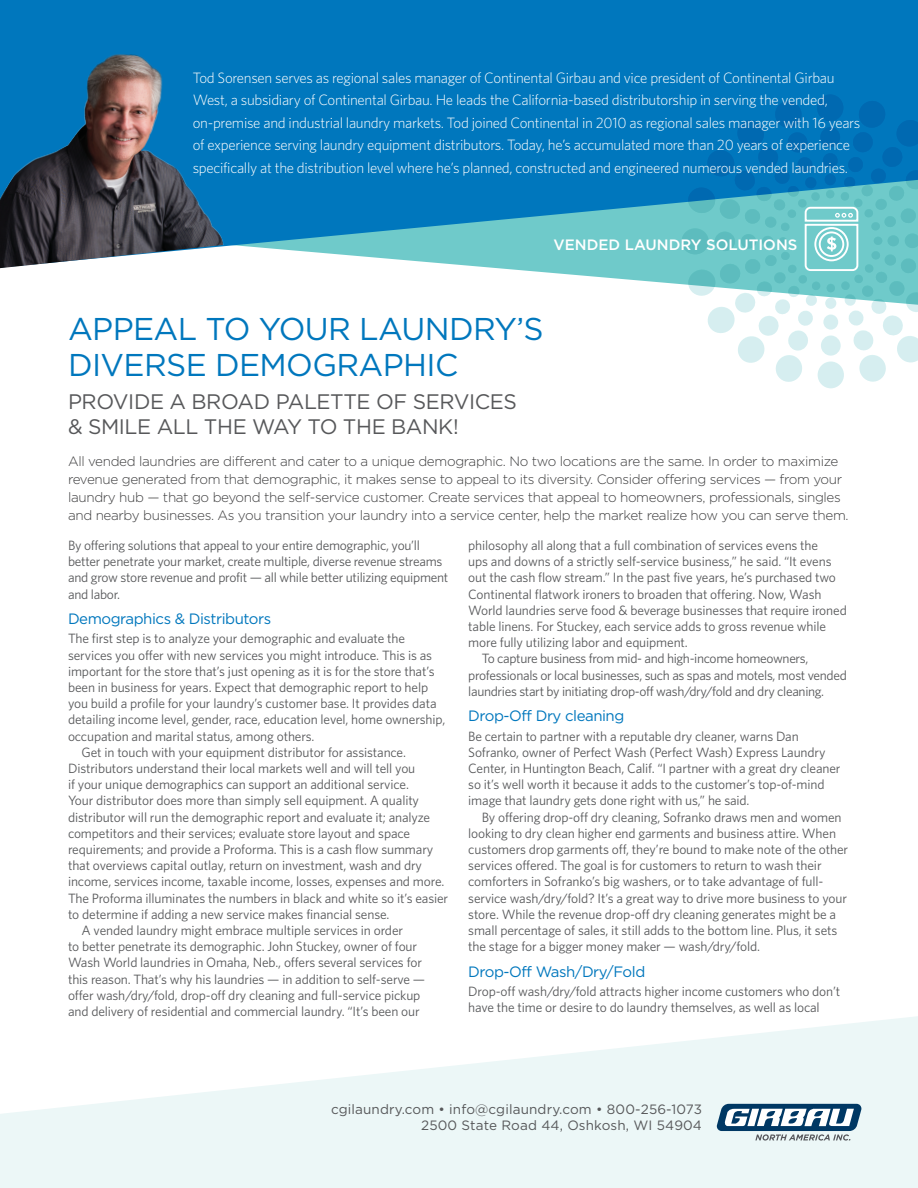
<style>
.page{position:relative;width:918px;height:1188px;background:#fff}
.page>*{position:absolute;margin:0;border:0;box-sizing:border-box;transform-origin:0 0}
.Headline{font:31.5px/36px "Gotham";letter-spacing:-.02em;color:#0077bd}
.Headline2{font:21px/25.5px "Gotham";letter-spacing:-.02em;color:#57585a}
.Biography{font:300 15px/22.5px "Whitney";letter-spacing:-.02em;color:#fff}
.subhead-body_copy{font:15px "Gotham";letter-spacing:-.03em;color:#0077bd}
.t1{font:500 15px "Gotham";color:#fff}
.body_copy-indent{font:13.5px/16.2px "Whitney";letter-spacing:-.01em;color:#57585a}
.body_copy-no_indent{font:13.5px/16.2px "Whitney";letter-spacing:-.01em;color:#57585a}
.Text_-_1st_paragraph{font:300 13.5px/18px "Gotham";letter-spacing:-.025em;color:#3e3e3f}
.Address_Copy{font:13.5px "Gotham";letter-spacing:.01em;color:#57585a}
</style>
<div class="page">
<svg style="left:496px;top:268px;width:186px;height:17px"></svg>
<svg style="left:0;top:0;width:918px;height:268px;background:#1183bf"></svg>
<svg style="left:0;top:1016px;width:918px;height:172px;fill:#ecf7f7"></svg>
<svg style="left:717px;top:1104px;width:144px;height:37px"></svg>
<img style="left:0;top:18px;width:236px;height:250px">
<svg style="left:682px;top:94px;width:236px;height:294px"></svg>
<p class="Biography" style="left:193px;top:66px;width:669px">Tod Sorensen serves as regional sales manager of Continental Girbau and vice president of Continental Girbau West, a subsidiary of Continental Girbau. He leads the California-based distributorship in serving the vended, on-premise and industrial laundry markets. Tod joined Continental in 2010 as regional sales manager with 16 years of experience serving laundry equipment distributors. Today, he’s accumulated more than 20 years of experience specifically at the distribution level where he’s planned, constructed and engineered numerous vended laundries.</p>
<p class="t1" style="left:554px;top:236px;width:245px">VENDED LAUNDRY SOLUTIONS</p>
<p class="Headline" style="left:68px;top:311px;width:477px">APPEAL TO YOUR LAUNDRY’S<br>DIVERSE DEMOGRAPHIC</p>
<p class="Headline2" style="left:68px;top:388px;width:450px">PROVIDE A BROAD PALETTE OF SERVICES &amp; SMILE ALL THE WAY TO THE BANK!</p>
<p class="Text_-_1st_paragraph" style="left:68px;top:452px;width:782px">All vended laundries are different and cater to a unique demographic. No two locations are the same. In order to maximize revenue generated from that demographic, it makes sense to appeal to its diversity. Consider offering services — from your laundry hub — that go beyond the self-service customer. Create services that appeal to homeowners, professionals, singles and nearby businesses. As you transition your laundry into a service center, help the market realize how you can serve them.</p>
<p class="body_copy-no_indent" style="left:68px;top:537px;width:382px">By offering solutions that appeal to your entire demographic, you’ll better penetrate your market, create multiple, diverse revenue streams and grow store revenue and profit — all while better utilizing equipment and labor.</p>
<p class="subhead-body_copy" style="left:68px;top:611px;width:205px">Demographics &amp; Distributors</p>
<p class="body_copy-no_indent" style="left:68px;top:630px;width:379px">The first step is to analyze your demographic and evaluate the services you offer with new services you might introduce. This is as important for the store that’s just opening as it is for the store that’s been in business for years. Expect that demographic report to help you build a profile for your laundry’s customer base. It provides data detailing income level, gender, race, education level, home ownership, occupation and marital status, among others.</p>
<p class="body_copy-indent" style="left:68px;top:744px;width:382px;text-indent:14px">Get in touch with your equipment distributor for assistance.<br>Distributors understand their local markets well and will tell you<br>if your unique demographics can support an additional service.<br>Your distributor does more than simply sell equipment. A quality distributor will run the demographic report and evaluate it; analyze competitors and their services; evaluate store layout and space requirements; and provide a Proforma. This is a cash flow summary that overviews capital outlay, return on investment, wash and dry income, services income, taxable income, losses, expenses and more.<br>The Proforma illuminates the numbers in black and white so it’s easier to determine if adding a new service makes financial sense.</p>
<p class="body_copy-indent" style="left:68px;top:922px;width:359px;text-indent:14px">A vended laundry might embrace multiple services in order<br>to better penetrate its demographic. John Stuckey, owner of four Wash World laundries in Omaha, Neb., offers several services for this reason. That’s why his laundries — in addition to self-serve — offer wash/dry/fold, drop-off dry cleaning and full-service pickup and delivery of residential and commercial laundry. “It’s been our</p>
<p class="body_copy-indent" style="left:468px;top:537px;width:380px">philosophy all along that a full combination of services evens the<br>ups and downs of a strictly self-service business,” he said. “It evens out the cash flow stream.” In the past five years, he’s purchased two Continental flatwork ironers to broaden that offering. Now, Wash World laundries serve food &amp; beverage businesses that require ironed table linens. For Stuckey, each service adds to gross revenue while more fully utilizing labor and equipment.</p>
<p class="body_copy-indent" style="left:468px;top:650px;width:380px;text-indent:14px">To capture business from mid- and high-income homeowners, professionals or local businesses, such as spas and motels, most vended laundries start by initiating drop-off wash/dry/fold and dry cleaning.</p>
<p class="subhead-body_copy" style="left:468px;top:708px;width:158px">Drop-Off Dry cleaning</p>
<p class="body_copy-no_indent" style="left:468px;top:727px;width:374px">Be certain to partner with a reputable dry cleaner, warns Dan Sofranko, owner of Perfect Wash (Perfect Wash) Express Laundry Center, in Huntington Beach, Calif. “I partner with a great dry cleaner so it’s well worth it because it adds to the customer’s top-of-mind image that laundry gets done right with us,” he said.</p>
<p class="body_copy-indent" style="left:468px;top:808px;width:381px;text-indent:14px">By offering drop-off dry cleaning, Sofranko draws men and women looking to dry clean higher end garments and business attire. When customers drop garments off, they’re bound to make note of the other services offered. The goal is for customers to return to wash their comforters in Sofranko’s big washers, or to take advantage of full&shy;service wash/dry/fold? It’s a great way to drive more business to your store. While the revenue drop-off dry cleaning generates might be a small percentage of sales, it still adds to the bottom line. Plus, it sets the stage for a bigger money maker — wash/dry/fold.</p>
<p class="subhead-body_copy" style="left:468px;top:963px;width:179px">Drop-Off Wash/Dry/Fold</p>
<p class="body_copy-no_indent" style="left:468px;top:983px;width:374px">Drop-off wash/dry/fold attracts higher income customers who don’t have the time or desire to do laundry themselves, as well as local</p>
<p class="Address_Copy" style="left:331px;top:1102px;width:373px">cgilaundry.com • info@cgilaundry.com • 800-256-1073</p>
<p class="Address_Copy" style="left:421px;top:1118px;width:282px">2500 State Road 44, Oshkosh, WI 54904</p>
</div>
